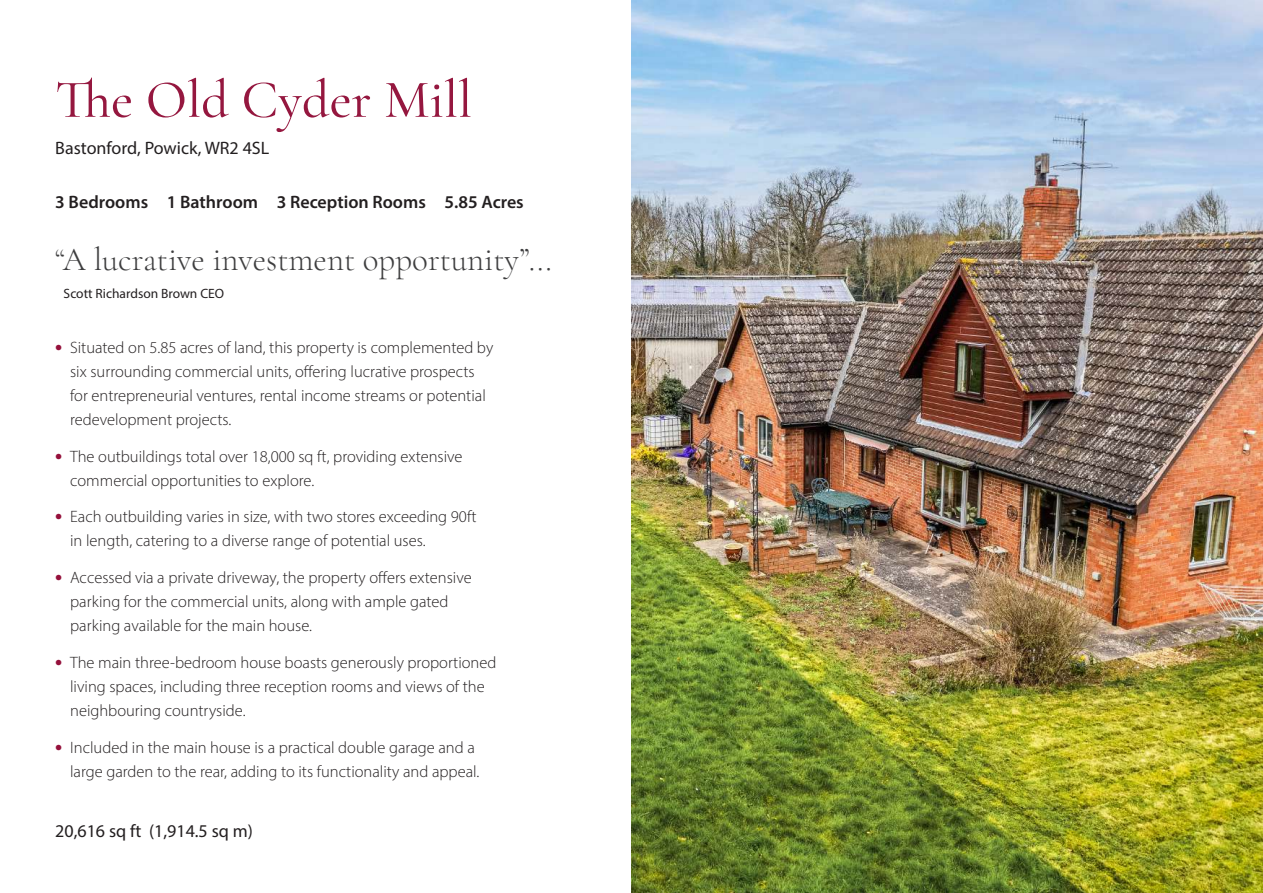
<style>
.page{position:relative;width:1263px;height:893px;background:#fff}
.page>*{position:absolute;margin:0;border:0;box-sizing:border-box;transform-origin:0 0}
.t1{font:500 54px "Cormorant Garamond";color:#95173f}
.t2{font:300 33px "Cormorant Garamond";color:#3e3e3f}
.t3{font:18px "Myriad Pro";color:#231f20}
.t4{font:600 18px "Myriad Pro";color:#231f20}
.t5{font:300 16.5px/24px "Myriad Pro";color:#231f20}
.t6{font:13.5px "Myriad Pro";color:#231f20}
.s1{font-weight:700;font-size:21px;color:#95103b}
</style>
<div class="page">
<img style="left:631px;top:0;width:632px;height:893px">
<h1 class="t1" style="left:55px;top:67px;width:418px">The Old Cyder Mill</h1>
<p class="t3" style="left:55px;top:137px;width:215px">Bastonford, Powick, WR2 4SL</p>
<p class="t4" style="left:55px;top:190px;width:470px">3 Bedrooms 1 Bathroom 3 Reception Rooms 5.85 Acres</p>
<h2 class="t2" style="left:55px;top:240px;width:498px">“A lucrative investment opportunity”...</h2>
<p class="t6" style="left:64px;top:285px;width:162px">Scott Richardson Brown CEO</p>
<p class="t5" style="left:70px;top:335px;width:425px;text-indent:-15px"><span class="s1">•</span> Situated on 5.85 acres of land, this property is complemented by six surrounding commercial units, offering lucrative prospects for entrepreneurial ventures, rental income streams or potential redevelopment projects.</p>
<p class="t5" style="left:70px;top:444px;width:394px;text-indent:-15px"><span class="s1">•</span> The outbuildings total over 18,000 sq ft, providing extensive commercial opportunities to explore.</p>
<p class="t5" style="left:70px;top:505px;width:408px;text-indent:-15px"><span class="s1">•</span> Each outbuilding varies in size, with two stores exceeding 90ft in length, catering to a diverse range of potential uses.</p>
<p class="t5" style="left:70px;top:565px;width:403px;text-indent:-15px"><span class="s1">•</span> Accessed via a private driveway, the property offers extensive parking for the commercial units, along with ample gated parking available for the main house.</p>
<p class="t5" style="left:70px;top:650px;width:428px;text-indent:-15px"><span class="s1">•</span> The main three-bedroom house boasts generously proportioned living spaces, including three reception rooms and views of the neighbouring countryside.</p>
<p class="t5" style="left:55px;top:735px;width:426px;text-align:right"><span class="s1">•</span> Included in the main house is a practical double garage and a large garden to the rear, adding to its functionality and appeal.</p>
<p class="t3" style="left:55px;top:820px;width:199px">20,616 sq ft (1,914.5 sq m)</p>
</div>
